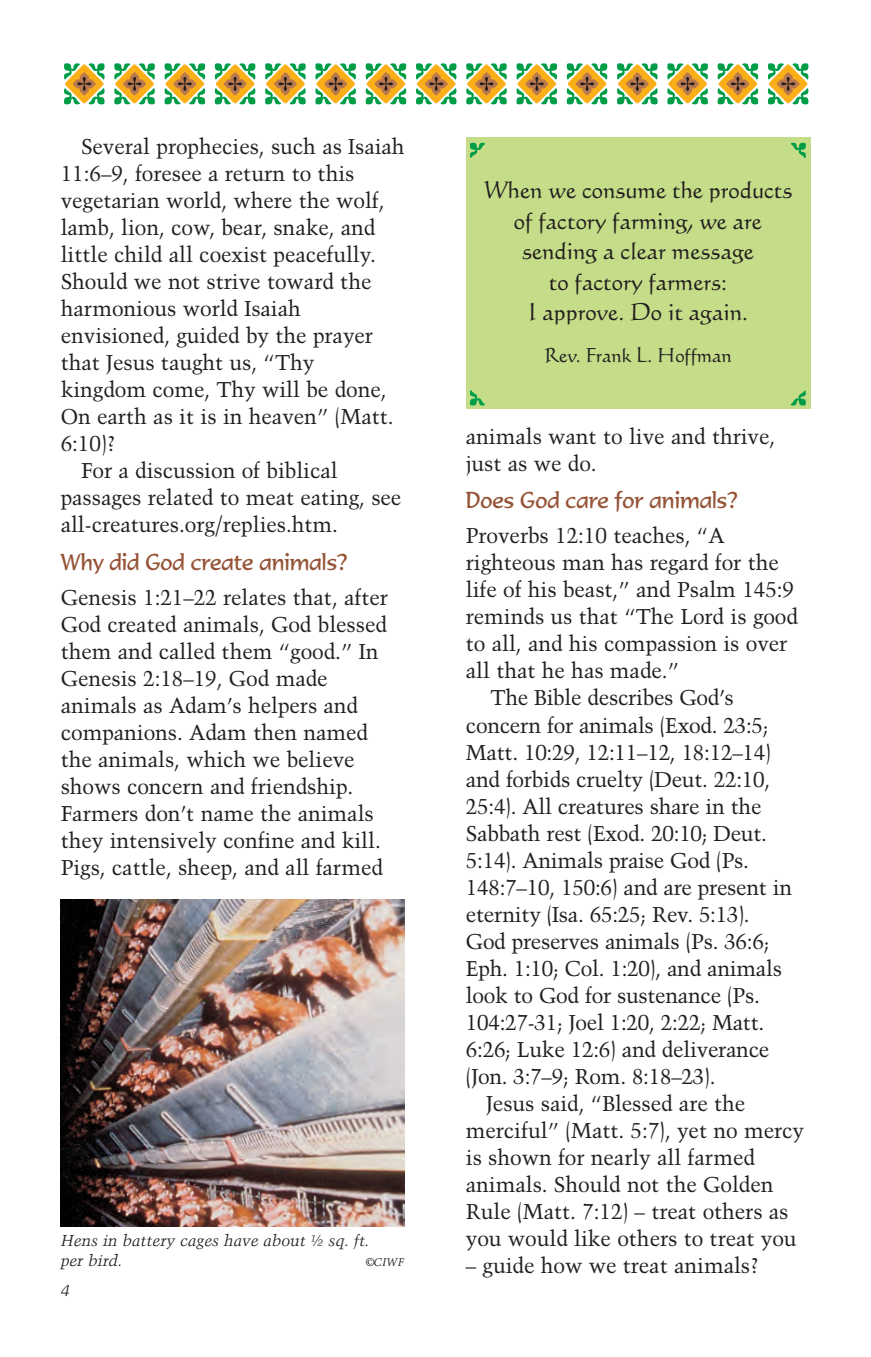
<style>
.page{position:relative;width:871px;height:1357px;background:#fff}
.page>*{position:absolute;margin:0;border:0;box-sizing:border-box;transform-origin:0 0}
.t1{font:23.4px/30.4px "Calligraphic 421 BT Roman B";letter-spacing:-.005em;color:#231f20;text-align:center}
.t2{font:22.5px "Formal 436 BT";color:#955336;scale:.91 1}
.t3{font:21.38px/27px "Trump Mediaeval";letter-spacing:-.005em;color:#231f20}
.t4{font:19.35px "Calligraphic 421 BT Roman B";letter-spacing:-.005em;color:#231f20}
.t5{font:italic 15.75px/20.2px "Trump Mediaeval";letter-spacing:-.005em;color:#231f20}
.t6{font:italic 11.25px "Trump Mediaeval";color:#231f20}
</style>
<div class="page">
<svg style="left:64px;top:63px;width:41px;height:42px"></svg>
<svg style="left:114px;top:63px;width:41px;height:42px"></svg>
<svg style="left:164px;top:63px;width:41px;height:42px"></svg>
<svg style="left:214px;top:63px;width:42px;height:42px"></svg>
<svg style="left:265px;top:63px;width:41px;height:42px"></svg>
<svg style="left:315px;top:63px;width:41px;height:42px"></svg>
<svg style="left:365px;top:63px;width:41px;height:42px"></svg>
<svg style="left:416px;top:63px;width:41px;height:42px"></svg>
<svg style="left:466px;top:63px;width:41px;height:42px"></svg>
<svg style="left:516px;top:63px;width:41px;height:42px"></svg>
<svg style="left:566px;top:63px;width:41px;height:42px"></svg>
<svg style="left:617px;top:63px;width:41px;height:42px"></svg>
<svg style="left:667px;top:63px;width:41px;height:42px"></svg>
<svg style="left:717px;top:63px;width:41px;height:42px"></svg>
<svg style="left:767px;top:63px;width:42px;height:42px"></svg>
<img style="left:61px;top:899px;width:343px;height:327px">
<div style="left:466px;top:138px;width:344px;height:271px;background:#c5dd88"></div>
<svg style="left:470px;top:390px;width:15px;height:16px"></svg>
<svg style="left:790px;top:390px;width:16px;height:16px"></svg>
<svg style="left:469px;top:142px;width:16px;height:16px"></svg>
<svg style="left:790px;top:142px;width:16px;height:16px"></svg>
<p class="t3" style="left:81px;top:134px;width:325px">Several prophecies, such as Isaiah</p>
<p class="t3" style="left:61px;top:161px;width:295px">11:6–9, foresee a return to this</p>
<p class="t3" style="left:61px;top:188px;width:325px">vegetarian world, where the wolf,</p>
<p class="t3" style="left:61px;top:215px;width:316px">lamb, lion, cow, bear, snake, and</p>
<p class="t3" style="left:61px;top:242px;width:317px">little child all coexist peacefully.</p>
<p class="t3" style="left:61px;top:269px;width:312px">Should we not strive toward the</p>
<p class="t3" style="left:61px;top:296px;width:242px">harmonious world Isaiah</p>
<p class="t3" style="left:61px;top:323px;width:314px">envisioned, guided by the prayer</p>
<p class="t3" style="left:61px;top:350px;width:255px">that Jesus taught us, “Thy</p>
<p class="t3" style="left:61px;top:377px;width:327px">kingdom come, Thy will be done,</p>
<p class="t3" style="left:61px;top:404px;width:334px">On earth as it is in heaven” (Matt.</p>
<p class="t3" style="left:61px;top:431px;width:57px">6:10)?</p>
<p class="t3" style="left:81px;top:458px;width:258px">For a discussion of biblical</p>
<p class="t3" style="left:61px;top:485px;width:342px">passages related to meat eating, see</p>
<p class="t3" style="left:61px;top:512px;width:279px">all-creatures.org/replies.htm.</p>
<p class="t2" style="left:61px;top:553px;width:317px">Why did God create animals?</p>
<p class="t3" style="left:61px;top:584px;width:329px">Genesis 1:21–22 relates that, after<br>God created animals, God blessed them and called them “good.” In<br>Genesis 2:18–19, God made animals as Adam’s helpers and companions. Adam then named the animals, which we believe shows concern and friendship.<br>Farmers don’t name the animals they intensively confine and kill.<br>Pigs, cattle, sheep, and all farmed</p>
<p class="t5" style="left:61px;top:1230px;width:310px">Hens in battery cages have about ½ sq. ft. per bird.</p>
<p class="t6" style="left:366px;top:1256px;width:40px">©CIWF</p>
<p class="t5" style="left:61px;top:1280px;width:10px">4</p>
<p class="t1" style="left:483px;top:177px;width:311px">When we consume the products of factory farming, we are sending a clear message<br>to factory farmers:<br>I approve. Do it again.</p>
<p class="t4" style="left:544px;top:348px;width:189px">Rev. Frank L. Hoffman</p>
<p class="t3" style="left:466px;top:423px;width:311px">animals want to live and thrive, just as we do.</p>
<p class="t2" style="left:466px;top:491px;width:300px">Does God care for animals?</p>
<p class="t3" style="left:466px;top:523px;width:260px">Proverbs 12:10 teaches, “A</p>
<p class="t3" style="left:466px;top:550px;width:314px">righteous man has regard for the</p>
<p class="t3" style="left:466px;top:577px;width:330px">life of his beast,” and Psalm 145:9</p>
<p class="t3" style="left:466px;top:604px;width:334px">reminds us that “The Lord is good</p>
<p class="t3" style="left:466px;top:631px;width:323px">to all, and his compassion is over</p>
<p class="t3" style="left:466px;top:657px;width:215px">all that he has made.”</p>
<p class="t3" style="left:490px;top:684px;width:245px">The Bible describes God’s</p>
<p class="t3" style="left:466px;top:711px;width:304px">concern for animals (Exod. 23:5;</p>
<p class="t3" style="left:466px;top:738px;width:307px">Matt. 10:29, 12:11–12, 18:12–14)</p>
<p class="t3" style="left:466px;top:765px;width:306px">and forbids cruelty (Deut. 22:10,</p>
<p class="t3" style="left:466px;top:792px;width:297px">25:4). All creatures share in the</p>
<p class="t3" style="left:466px;top:819px;width:303px">Sabbath rest (Exod. 20:10; Deut.</p>
<p class="t3" style="left:466px;top:846px;width:285px">5:14). Animals praise God (Ps.</p>
<p class="t3" style="left:466px;top:873px;width:328px">148:7–10, 150:6) and are present in</p>
<p class="t3" style="left:466px;top:900px;width:285px">eternity (Isa. 65:25; Rev. 5:13).</p>
<p class="t3" style="left:466px;top:927px;width:305px">God preserves animals (Ps. 36:6;</p>
<p class="t3" style="left:466px;top:954px;width:318px">Eph. 1:10; Col. 1:20), and animals</p>
<p class="t3" style="left:466px;top:981px;width:295px">look to God for sustenance (Ps.</p>
<p class="t3" style="left:466px;top:1008px;width:300px">104:27-31; Joel 1:20, 2:22; Matt.</p>
<p class="t3" style="left:466px;top:1035px;width:305px">6:26; Luke 12:6) and deliverance</p>
<p class="t3" style="left:466px;top:1062px;width:251px">(Jon. 3:7–9; Rom. 8:18–23).</p>
<p class="t3" style="left:486px;top:1089px;width:261px">Jesus said, “Blessed are the</p>
<p class="t3" style="left:466px;top:1116px;width:340px">merciful” (Matt. 5:7), yet no mercy</p>
<p class="t3" style="left:466px;top:1143px;width:291px">is shown for nearly all farmed</p>
<p class="t3" style="left:466px;top:1170px;width:309px">animals. Should not the Golden</p>
<p class="t3" style="left:466px;top:1197px;width:324px">Rule (Matt. 7:12) – treat others as</p>
<p class="t3" style="left:466px;top:1224px;width:332px">you would like others to treat you</p>
<p class="t3" style="left:466px;top:1251px;width:295px">– guide how we treat animals?</p>
</div>
